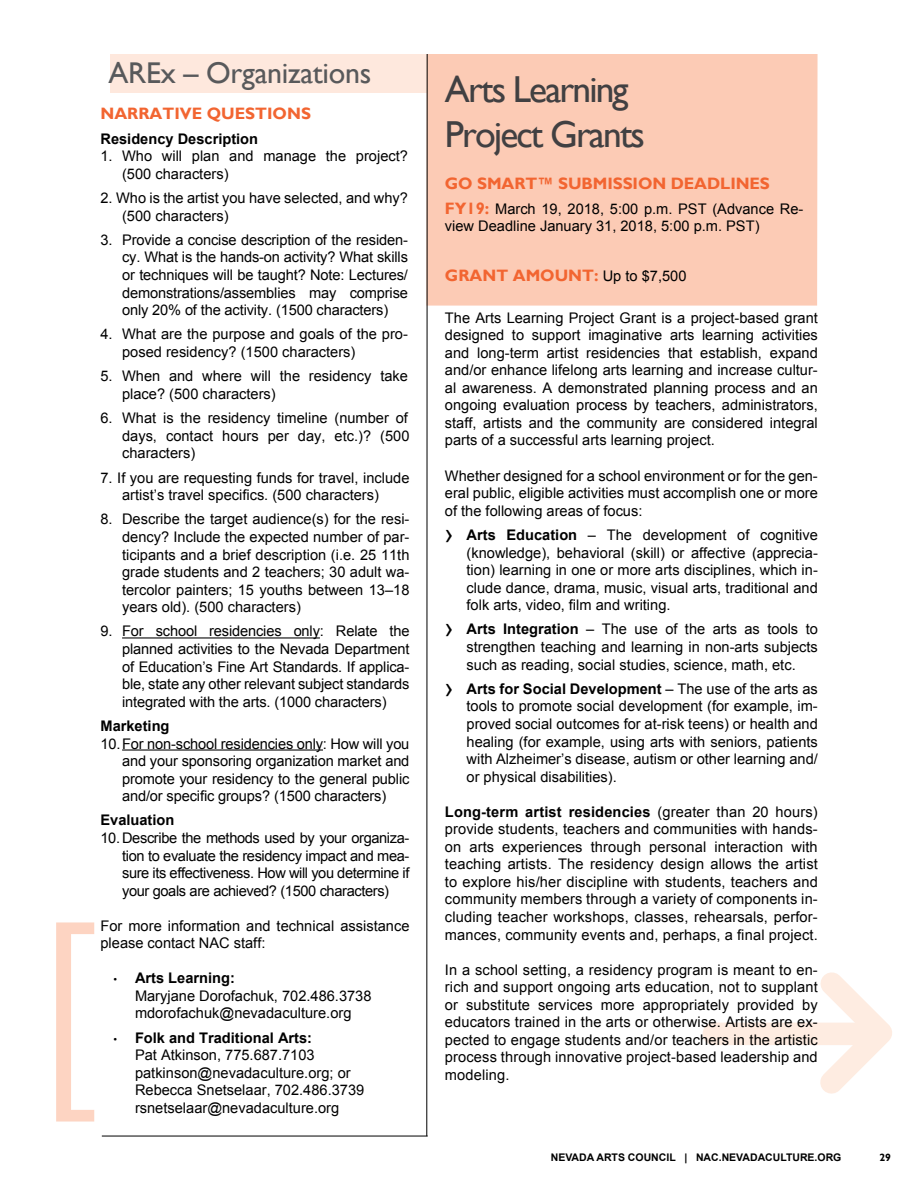
<style>
.page{position:relative;width:918px;height:1188px;background:#fff}
.page>*{position:absolute;margin:0;border:0;box-sizing:border-box;transform-origin:0 0}
.t1{font:37.5px/44.2px "Gill Sans";letter-spacing:-.05em;color:#414042}
.t2{font:30px "Gill Sans";letter-spacing:-.01em;color:#58595b}
.t3{font:700 16.5px "Gill Sans";color:#f26531}
.t4{font:14.7px/17.5px "Arial";color:#000;text-align:justify}
.t5{font:700 14.7px "Arial";color:#000}
.t6{font:700 10.5px "Arial";color:#000}
.t7{font:700 10.5px "Gill Sans";color:#000}
.s1{font-size:10.5px}
.s2{font-weight:700}
.s3{font-family:"Gill Sans";font-weight:700;font-size:16.5px;color:#f26531}
.s4{font-family:"Arial";font-weight:400;font-size:14.7px;color:#000}
.s5{font-size:27px}
</style>
<div class="page">
<div style="left:110px;top:54px;width:326px;height:38px;background:#fee8dd"></div>
<div style="left:426px;top:54px;width:392px;height:252px;background:#fccbb5"></div>
<div style="left:714px;top:1023px;width:156px;height:22px;background:#feece1"></div>
<svg style="left:800px;top:972px;width:92px;height:122px"></svg>
<hr style="left:426px;top:54px;width:2px;height:1082px;background:#000">
<hr style="left:122px;top:637px;width:198px;height:2px;background:#000">
<hr style="left:122px;top:749px;width:201px;height:2px;background:#000">
<svg style="left:56px;top:922px;width:38px;height:200px"></svg>
<hr style="left:102px;top:1136px;width:326px;height:1px;background:#000">
<h2 class="t2" style="left:109px;top:56px;width:264px">AREx – Organizations</h2>
<p class="t3" style="left:101px;top:104px;width:212px">NARRATIVE QUESTIONS</p>
<p class="t5" style="left:101px;top:129px;width:159px">Residency Description</p>
<p class="t4" style="left:122px;top:147px;width:287px;text-indent:-22px">1. Who will plan and manage the project? (500 characters)</p>
<p class="t4" style="left:122px;top:189px;width:287px;text-indent:-22px">2. Who is the artist you have selected, and why? (500 characters)</p>
<p class="t4" style="left:122px;top:231px;width:287px;text-indent:-22px">3. Provide a concise description of the residen&shy;cy. What is the hands-on activity? What skills or techniques will be taught? Note: Lectures/ demonstrations/assemblies may comprise only 20% of the activity. (1500 characters)</p>
<p class="t4" style="left:122px;top:326px;width:287px;text-indent:-22px">4. What are the purpose and goals of the pro&shy;posed residency? (1500 characters)</p>
<p class="t4" style="left:122px;top:368px;width:287px;text-indent:-22px">5. When and where will the residency take place? (500 characters)</p>
<p class="t4" style="left:122px;top:409px;width:289px;text-indent:-22px">6. What is the residency timeline (number of days, contact hours per day, etc.)? (500 characters)</p>
<p class="t4" style="left:122px;top:469px;width:289px;text-indent:-22px">7. If you are requesting funds for travel, include artist’s travel specifics. (500 characters)</p>
<p class="t4" style="left:122px;top:511px;width:289px;text-indent:-22px">8. Describe the target audience(s) for the resi&shy;dency? Include the expected number of par&shy;ticipants and a brief description (i.e. 25 11th grade students and 2 teachers; 30 adult wa&shy;tercolor painters; 15 youths between 13–18 years old). (500 characters)</p>
<p class="t4" style="left:122px;top:623px;width:289px;text-indent:-22px">9. For school residencies only: Relate the planned activities to the Nevada Department of Education’s Fine Art Standards. If applica&shy;ble, state any other relevant subject standards integrated with the arts. (1000 characters)</p>
<p class="t5" style="left:101px;top:716px;width:71px">Marketing</p>
<p class="t4" style="left:122px;top:735px;width:289px;text-indent:-22px">10.For non-school residencies only: How will you and your sponsoring organization market and promote your residency to the general public and/or specific groups? (1500 characters)</p>
<p class="t5" style="left:101px;top:811px;width:75px">Evaluation</p>
<p class="t4" style="left:122px;top:829px;width:289px;text-indent:-22px">10. Describe the methods used by your organiza&shy;tion to evaluate the residency impact and mea&shy;sure its effectiveness. How will you determine if your goals are achieved? (1500 characters)</p>
<p class="t4" style="left:101px;top:917px;width:310px">For more information and technical assistance please contact NAC staff:</p>
<p class="t4" style="left:135px;top:970px;width:238px;text-align:left;text-indent:-22px"><span class="s1">•</span> <span class="s2">Arts Learning:<br></span>Maryjane Dorofachuk, 702.486.3738 mdorofachuk@nevadaculture.org</p>
<p class="t4" style="left:135px;top:1029px;width:231px;text-align:left;text-indent:-22px"><span class="s1">•</span> <span class="s2">Folk and Traditional Arts:<br></span>Pat Atkinson, 775.687.7103 patkinson@nevadaculture.org; or<br>Rebecca Snetselaar, 702.486.3739 rsnetselaar@nevadaculture.org</p>
<h1 class="t1" style="left:445px;top:68px;width:202px">Arts Learning<br>Project Grants</h1>
<p class="t3" style="left:445px;top:173px;width:327px">GO SMART™ SUBMISSION DEADLINES</p>
<p class="t4" style="left:445px;top:200px;width:360px"><span class="s3">FY19:</span> March 19, 2018, 5:00 p.m. PST (Advance Re&shy;view Deadline January 31, 2018, 5:00 p.m. PST)</p>
<p class="t3" style="left:445px;top:265px;width:243px">GRANT AMOUNT: <span class="s4">Up to $7,500</span></p>
<p class="t4" style="left:445px;top:309px;width:374px">The Arts Learning Project Grant is a project-based grant designed to support imaginative arts learning activities and long-term artist residencies that establish, expand and/or enhance lifelong arts learning and increase cultur&shy;al awareness. A demonstrated planning process and an ongoing evaluation process by teachers, administrators, staff, artists and the community are considered integral parts of a successful arts learning project.</p>
<p class="t4" style="left:445px;top:467px;width:374px">Whether designed for a school environment or for the gen&shy;eral public, eligible activities must accomplish one or more of the following areas of focus:</p>
<p class="t4" style="left:467px;top:526px;width:353px;text-indent:-22px"><span class="s5">›</span> <span class="s2">Arts Education</span> – The development of cognitive (knowledge), behavioral (skill) or affective (apprecia&shy;tion) learning in one or more arts disciplines, which in&shy;clude dance, drama, music, visual arts, traditional and folk arts, video, film and writing.</p>
<p class="t4" style="left:467px;top:621px;width:353px;text-indent:-22px"><span class="s5">›</span> <span class="s2">Arts Integration</span> – The use of the arts as tools to strengthen teaching and learning in non-arts subjects such as reading, social studies, science, math, etc.</p>
<p class="t4" style="left:467px;top:680px;width:353px;text-indent:-22px"><span class="s5">›</span> <span class="s2">Arts for Social Development</span> – The use of the arts as tools to promote social development (for example, im&shy;proved social outcomes for at-risk teens) or health and healing (for example, using arts with seniors, patients with Alzheimer’s disease, autism or other learning and/ or physical disabilities).</p>
<p class="t4" style="left:445px;top:803px;width:374px"><span class="s2">Long-term artist residencies</span> (greater than 20 hours) provide students, teachers and communities with hands&shy;on arts experiences through personal interaction with teaching artists. The residency design allows the artist to explore his/her discipline with students, teachers and community members through a variety of components in&shy;cluding teacher workshops, classes, rehearsals, perfor&shy;mances, community events and, perhaps, a final project.</p>
<p class="t4" style="left:445px;top:961px;width:374px">In a school setting, a residency program is meant to en&shy;rich and support ongoing arts education, not to supplant or substitute services more appropriately provided by educators trained in the arts or otherwise. Artists are ex&shy;pected to engage students and/or teachers in the artistic process through innovative project-based leadership and modeling.</p>
<p class="t6" style="left:551px;top:1150px;width:292px">NEVADA ARTS COUNCIL | NAC.NEVADACULTURE.ORG</p>
<p class="t7" style="left:879px;top:1151px;width:13px">29</p>
</div>
